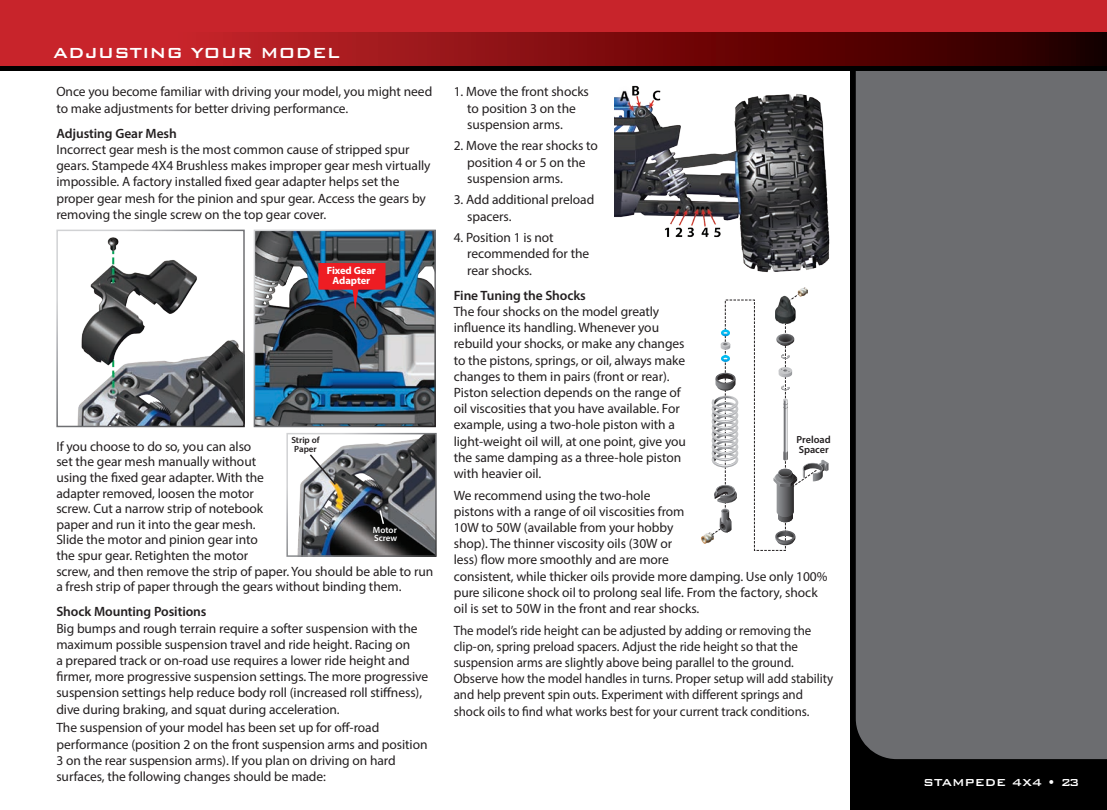
<style>
.page{position:relative;width:1107px;height:810px;background:#fff}
.page>*{position:absolute;margin:0;border:0;box-sizing:border-box;transform-origin:0 0}
.t1{font:500 19.5px "Bank Gothic BT";color:#fff}
.t2{font:13.5px/16.2px "Myriad Pro";letter-spacing:-.005em;color:#231f20}
.t3{font:13.5px/16.2px "Myriad Pro";letter-spacing:-.005em;color:#231f20;scale:.96 1}
.t4{font:600 13.5px "Myriad Pro";letter-spacing:-.005em;color:#231f20}
.t5{font:500 13.5px "Bank Gothic BT";color:#fff}
.t6{font:700 10.5px/10.5px "Myriad Pro";letter-spacing:-.005em;color:#fff;text-align:center}
.t7{font:600 10.35px "Myriad Pro";color:#231f20}
.t8{font:600 9px/8.2px "Myriad Pro";color:#231f20;text-align:center}
.t9{font:600 9px/8.2px "Myriad Pro";color:#fff}
</style>
<div class="page">
<div style="left:850px;top:13px;width:257px;height:797px;background:#000"></div>
<div style="left:856px;top:71px;width:251px;height:688px;background:#6c6d70"></div>
<div style="left:0;top:0;width:1107px;height:70px;background:#000"></div>
<div style="left:0;top:0;width:1107px;height:51px;background:#c8242b"></div>
<svg style="left:0;top:32px;width:1107px;height:34px;background:#831013"></svg>
<img style="left:797px;top:288px;width:11px;height:5px">
<svg style="left:702px;top:293px;width:127px;height:258px"></svg>
<img style="left:77px;top:237px;width:165px;height:187px">
<div style="left:56px;top:230px;width:189px;height:197px;border:2px solid #fff"></div>
<img style="left:297px;top:436px;width:137px;height:118px">
<div style="left:286px;top:433px;width:151px;height:124px;border:2px solid #fff"></div>
<svg style="left:308px;top:453px;width:29px;height:33px"></svg>
<svg style="left:378px;top:509px;width:7px;height:17px"></svg>
<img style="left:257px;top:233px;width:176px;height:191px">
<svg style="left:318px;top:263px;width:68px;height:47px;background:#943147"></svg>
<img style="left:614px;top:85px;width:216px;height:188px">
<p class="t1" style="left:53px;top:42px;width:288px">ADJUSTING YOUR MODEL</p>
<p class="t2" style="left:56px;top:84px;width:377px">Once you become familiar with driving your model, you might need to make adjustments for better driving performance.</p>
<p class="t4" style="left:56px;top:125px;width:122px">Adjusting Gear Mesh</p>
<p class="t2" style="left:56px;top:141px;width:376px">Incorrect gear mesh is the most common cause of stripped spur gears. Stampede 4X4 Brushless makes improper gear mesh virtually impossible. A factory installed fixed gear adapter helps set the proper gear mesh for the pinion and spur gear. Access the gears by removing the single screw on the top gear cover.</p>
<p class="t6" style="left:327px;top:265px;width:51px">Fixed Gear<br>Adapter</p>
<p class="t8" style="left:291px;top:436px;width:30px">Strip of<br>Paper</p>
<p class="t2" style="left:56px;top:438px;width:378px;line-height:15.6px">If you choose to do so, you can also<br>set the gear mesh manually without<br>using the fixed gear adapter. With the<br>adapter removed, loosen the motor<br>screw. Cut a narrow strip of notebook<br>paper and run it into the gear mesh.<br>Slide the motor and pinion gear into<br>the spur gear. Retighten the motor<br>screw, and then remove the strip of paper. You should be able to run a fresh strip of paper through the gears without binding them.</p>
<p class="t4" style="left:56px;top:603px;width:152px">Shock Mounting Positions</p>
<p class="t2" style="left:56px;top:620px;width:373px">Big bumps and rough terrain require a softer suspension with the maximum possible suspension travel and ride height. Racing on<br>a prepared track or on-road use requires a lower ride height and firmer, more progressive suspension settings. The more progressive suspension settings help reduce body roll (increased roll stiffness), dive during braking, and squat during acceleration.</p>
<p class="t2" style="left:56px;top:720px;width:373px">The suspension of your model has been set up for off-road performance (position 2 on the front suspension arms and position 3 on the rear suspension arms). If you plan on driving on hard surfaces, the following changes should be made:</p>
<p class="t9" style="left:373px;top:526px;width:26px">Motor<br>Screw</p>
<p class="t2" style="left:467px;top:84px;width:123px;text-indent:-14px">1. Move the front shocks to position 3 on the suspension arms.</p>
<p class="t2" style="left:467px;top:138px;width:132px;text-indent:-14px">2. Move the rear shocks to position 4 or 5 on the suspension arms.</p>
<p class="t2" style="left:467px;top:192px;width:129px;text-indent:-14px">3. Add additional preload spacers.</p>
<p class="t2" style="left:467px;top:229px;width:124px;text-indent:-14px">4. Position 1 is not recommended for the rear shocks.</p>
<p class="t4" style="left:454px;top:287px;width:134px">Fine Tuning the Shocks</p>
<p class="t2" style="left:454px;top:303px;width:234px">The four shocks on the model greatly influence its handling. Whenever you rebuild your shocks, or make any changes to the pistons, springs, or oil, always make changes to them in pairs (front or rear).<br>Piston selection depends on the range of oil viscosities that you have available. For example, using a two-hole piston with a light-weight oil will, at one point, give you the same damping as a three-hole piston with heavier oil.</p>
<p class="t2" style="left:454px;top:487px;width:375px">We recommend using the two-hole<br>pistons with a range of oil viscosities from<br>10W to 50W (available from your hobby<br>shop). The thinner viscosity oils (30W or<br>less) flow more smoothly and are more<br>consistent, while thicker oils provide more damping. Use only 100% pure silicone shock oil to prolong seal life. From the factory, shock oil is set to 50W in the front and rear shocks.</p>
<p class="t3" style="left:454px;top:622px;width:397px">The model’s ride height can be adjusted by adding or removing the clip-on, spring preload spacers. Adjust the ride height so that the suspension arms are slightly above being parallel to the ground.<br>Observe how the model handles in turns. Proper setup will add stability and help prevent spin outs. Experiment with different springs and shock oils to find what works best for your current track conditions.</p>
<p class="t7" style="left:797px;top:433px;width:36px">Preload</p>
<p class="t7" style="left:799px;top:443px;width:32px">Spacer</p>
<p class="t5" style="left:923px;top:775px;width:158px">STAMPEDE 4X4 • 23</p>
</div>
